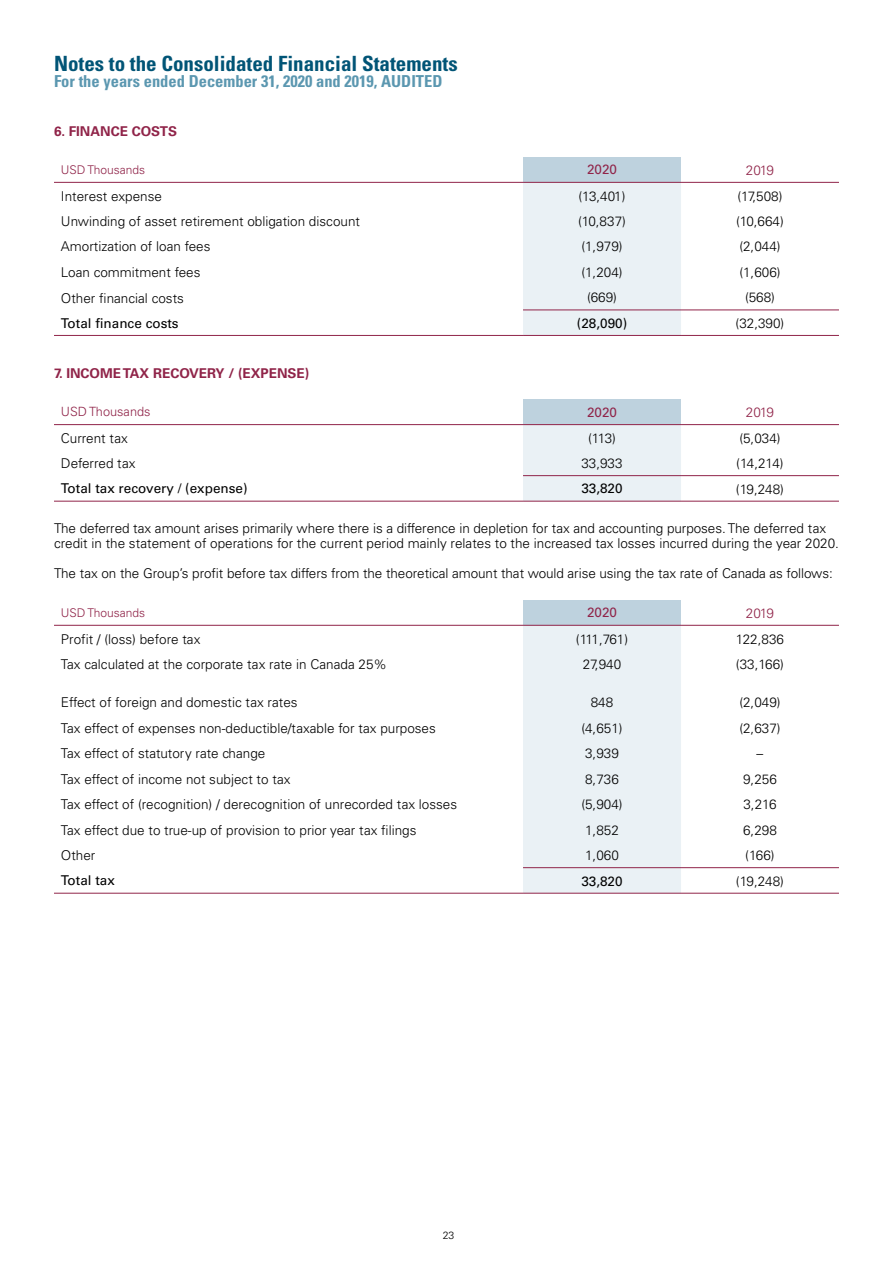
<style>
.page{position:relative;width:893px;height:1263px;background:#fff}
.page>*{position:absolute;margin:0;border:0;box-sizing:border-box;transform-origin:0 0}
.t1{font:700 condensed 21px "Univers";color:#005476}
.t2{font:700 condensed 16.5px "Univers";color:#5b97b0}
.t3{font:300 13.5px/25.5px "Univers";color:#000}
.t4{font:13.5px "Univers";color:#000}
.t5{font:700 13.5px "Univers";color:#902449}
.t6{font:13.5px "Univers";color:#902449}
.t7{font:300 13.5px "Univers";letter-spacing:-.05em;color:#902449}
.t8{font:300 12.75px "Univers";color:#902449}
.t9{font:300 12px "Univers";color:#902449}
.t10{font:300 10.5px "Univers";color:#000}
</style>
<div class="page">
<div style="left:523px;top:157px;width:158px;height:25px;background:#bed2de"></div>
<div style="left:523px;top:183px;width:158px;height:152px;background:#eaf1f5"></div>
<hr style="left:523px;top:310px;width:158px;height:1px;background:#902449">
<hr style="left:681px;top:310px;width:158px;height:1px;background:#902449">
<hr style="left:54px;top:335px;width:469px;height:1px;background:#902449">
<hr style="left:523px;top:335px;width:158px;height:1px;background:#902449">
<hr style="left:681px;top:335px;width:158px;height:1px;background:#902449">
<hr style="left:54px;top:182px;width:469px;height:1px;background:#902449">
<hr style="left:523px;top:182px;width:158px;height:1px;background:#902449">
<hr style="left:681px;top:182px;width:158px;height:1px;background:#902449">
<div style="left:523px;top:600px;width:158px;height:25px;background:#bed2de"></div>
<div style="left:523px;top:626px;width:158px;height:267px;background:#eaf1f5"></div>
<hr style="left:523px;top:625px;width:158px;height:1px;background:#902449">
<hr style="left:681px;top:625px;width:158px;height:1px;background:#902449">
<hr style="left:54px;top:625px;width:469px;height:1px;background:#902449">
<hr style="left:523px;top:867px;width:158px;height:1px;background:#902449">
<hr style="left:681px;top:867px;width:158px;height:1px;background:#902449">
<hr style="left:54px;top:893px;width:469px;height:1px;background:#902449">
<hr style="left:523px;top:893px;width:158px;height:1px;background:#902449">
<hr style="left:681px;top:893px;width:158px;height:1px;background:#902449">
<div style="left:523px;top:399px;width:158px;height:26px;background:#bed2de"></div>
<div style="left:523px;top:425px;width:158px;height:76px;background:#eaf1f5"></div>
<hr style="left:54px;top:424px;width:469px;height:1px;background:#902449">
<hr style="left:523px;top:424px;width:158px;height:1px;background:#902449">
<hr style="left:681px;top:424px;width:158px;height:1px;background:#902449">
<hr style="left:523px;top:475px;width:158px;height:1px;background:#902449">
<hr style="left:681px;top:475px;width:158px;height:1px;background:#902449">
<hr style="left:54px;top:501px;width:469px;height:1px;background:#902449">
<hr style="left:523px;top:501px;width:158px;height:1px;background:#902449">
<hr style="left:681px;top:501px;width:158px;height:1px;background:#902449">
<h1 class="t1" style="left:54px;top:50px;width:405px">Notes to the Consolidated Financial Statements</h1>
<p class="t2" style="left:54px;top:71px;width:390px">For the years ended December 31, 2020 and 2019, AUDITED</p>
<p class="t5" style="left:54px;top:123px;width:125px">6. FINANCE COSTS</p>
<p class="t9" style="left:61px;top:162px;width:86px">USD Thousands</p>
<p class="t6" style="left:587px;top:162px;width:32px">2020</p>
<p class="t7" style="left:746px;top:162px;width:30px">2019</p>
<p class="t3" style="left:61px;top:183px;width:103px">Interest expense</p>
<p class="t3" style="left:578px;top:183px;width:49px">(13,401)</p>
<p class="t3" style="left:737px;top:183px;width:47px">(17,508)</p>
<p class="t3" style="left:61px;top:208px;width:301px">Unwinding of asset retirement obligation discount</p>
<p class="t3" style="left:578px;top:208px;width:49px">(10,837)</p>
<p class="t3" style="left:736px;top:208px;width:49px">(10,664)</p>
<p class="t3" style="left:61px;top:234px;width:151px">Amortization of loan fees</p>
<p class="t3" style="left:581px;top:234px;width:43px">(1,979)</p>
<p class="t3" style="left:739px;top:234px;width:43px">(2,044)</p>
<p class="t3" style="left:61px;top:259px;width:141px">Loan commitment fees</p>
<p class="t3" style="left:581px;top:259px;width:43px">(1,204)</p>
<p class="t3" style="left:739px;top:259px;width:43px">(1,606)</p>
<p class="t3" style="left:61px;top:285px;width:125px">Other financial costs</p>
<p class="t3" style="left:587px;top:285px;width:32px">(669)</p>
<p class="t3" style="left:745px;top:285px;width:32px">(568)</p>
<p class="t4" style="left:61px;top:315px;width:119px">Total finance costs</p>
<p class="t4" style="left:577px;top:315px;width:52px">(28,090)</p>
<p class="t3" style="left:736px;top:310px;width:50px">(32,390)</p>
<p class="t5" style="left:54px;top:365px;width:257px">7. INCOME TAX RECOVERY / (EXPENSE)</p>
<p class="t8" style="left:61px;top:404px;width:91px">USD Thousands</p>
<p class="t6" style="left:587px;top:404px;width:32px">2020</p>
<p class="t7" style="left:746px;top:404px;width:30px">2019</p>
<p class="t3" style="left:61px;top:425px;width:68px">Current tax</p>
<p class="t3" style="left:588px;top:425px;width:29px">(113)</p>
<p class="t3" style="left:739px;top:425px;width:43px">(5,034)</p>
<p class="t3" style="left:61px;top:451px;width:76px">Deferred tax</p>
<p class="t3" style="left:581px;top:450px;width:43px">33,933</p>
<p class="t3" style="left:736px;top:450px;width:49px">(14,214)</p>
<p class="t4" style="left:61px;top:480px;width:188px">Total tax recovery / (expense)</p>
<p class="t4" style="left:581px;top:481px;width:43px">33,820</p>
<p class="t3" style="left:736px;top:476px;width:50px">(19,248)</p>
<p class="t3" style="left:54px;top:521px;width:786px;line-height:15px">The deferred tax amount arises primarily where there is a difference in depletion for tax and accounting purposes. The deferred tax credit in the statement of operations for the current period mainly relates to the increased tax losses incurred during the year 2020.</p>
<p class="t3" style="left:54px;top:561px;width:780px">The tax on the Group’s profit before tax differs from the theoretical amount that would arise using the tax rate of Canada as follows:</p>
<p class="t9" style="left:61px;top:605px;width:86px">USD Thousands</p>
<p class="t6" style="left:587px;top:605px;width:32px">2020</p>
<p class="t7" style="left:746px;top:605px;width:30px">2019</p>
<p class="t3" style="left:576px;top:626px;width:54px">(111,761)</p>
<p class="t3" style="left:736px;top:626px;width:50px">122,836</p>
<p class="t3" style="left:583px;top:651px;width:40px">27,940</p>
<p class="t3" style="left:736px;top:651px;width:50px">(33,166)</p>
<p class="t3" style="left:591px;top:690px;width:24px">848</p>
<p class="t3" style="left:739px;top:690px;width:43px">(2,049)</p>
<p class="t3" style="left:581px;top:715px;width:43px">(4,651)</p>
<p class="t3" style="left:739px;top:715px;width:43px">(2,637)</p>
<p class="t3" style="left:585px;top:741px;width:35px">3,939</p>
<p class="t3" style="left:757px;top:741px;width:8px">–</p>
<p class="t3" style="left:585px;top:766px;width:35px">8,736</p>
<p class="t3" style="left:743px;top:766px;width:35px">9,256</p>
<p class="t3" style="left:581px;top:792px;width:43px">(5,904)</p>
<p class="t3" style="left:743px;top:792px;width:35px">3,216</p>
<p class="t3" style="left:585px;top:817px;width:35px">1,852</p>
<p class="t3" style="left:743px;top:817px;width:35px">6,298</p>
<p class="t3" style="left:585px;top:842px;width:35px">1,060</p>
<p class="t3" style="left:745px;top:842px;width:31px">(166)</p>
<p class="t3" style="left:61px;top:626px;width:328px">Profit / (loss) before tax<br>Tax calculated at the corporate tax rate in Canada 25%</p>
<p class="t3" style="left:61px;top:690px;width:398px">Effect of foreign and domestic tax rates<br>Tax effect of expenses non-deductible/taxable for tax purposes Tax effect of statutory rate change<br>Tax effect of income not subject to tax<br>Tax effect of (recognition) / derecognition of unrecorded tax losses Tax effect due to true-up of provision to prior year tax filings<br>Other</p>
<p class="t4" style="left:61px;top:872px;width:55px">Total tax</p>
<p class="t4" style="left:581px;top:873px;width:43px">33,820</p>
<p class="t3" style="left:736px;top:868px;width:50px">(19,248)</p>
<p class="t10" style="left:443px;top:1228px;width:13px">23</p>
</div>
